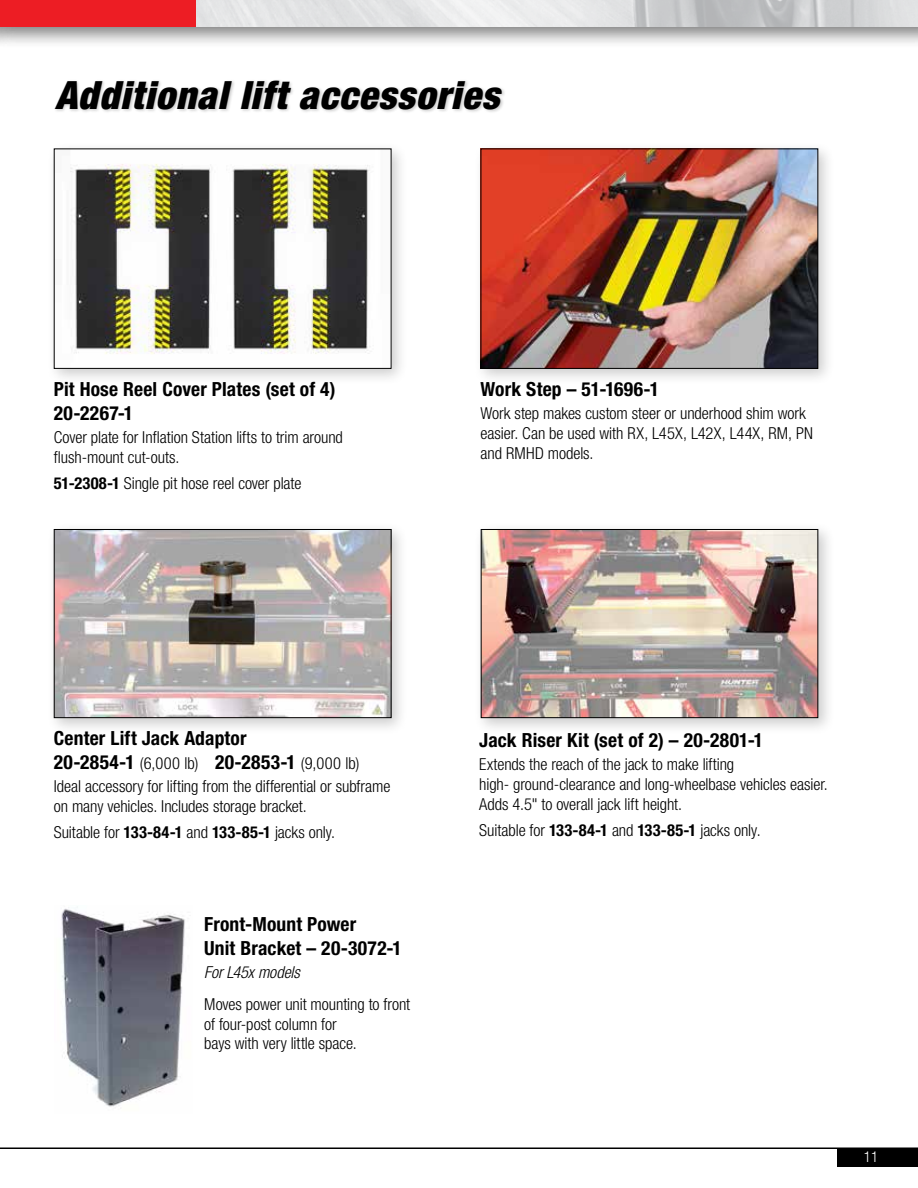
<style>
.page{position:relative;width:918px;height:1188px;background:#fff}
.page>*{position:absolute;margin:0;border:0;box-sizing:border-box;transform-origin:0 0}
.t1{font:italic 900 condensed 39px "Helvetica Neue LT Std";letter-spacing:.025em;color:#000}
.t2{font:700 condensed 19.5px/23.4px "Helvetica Neue LT Std";letter-spacing:.01em;color:#000}
.t3{font:300 condensed 16.5px/19.8px "Helvetica Neue LT Std";letter-spacing:-.005em;color:#000}
.t4{font:italic 300 condensed 16.5px "Helvetica Neue LT Std";letter-spacing:-.005em;color:#000}
.t5{font:300 condensed 15px "Helvetica Neue LT Std";color:#fff}
.s1{font-weight:700}
.s2{font-weight:300;font-size:16.5px}
</style>
<div class="page">
<div style="left:837px;top:1148px;width:81px;height:19px;background:#000"></div>
<hr style="left:0;top:1148px;width:918px;height:1px;background:#000">
<img style="left:61px;top:907px;width:124px;height:200px">
<div style="left:473px;top:141px;width:362px;height:244px;background:#000;opacity:.2"></div>
<img style="left:483px;top:150px;width:333px;height:217px">
<div style="left:481px;top:148px;width:337px;height:221px;border:1px solid #000"></div>
<div style="left:47px;top:141px;width:362px;height:244px;background:#000;opacity:.2"></div>
<img style="left:56px;top:150px;width:334px;height:217px">
<div style="left:54px;top:148px;width:338px;height:221px;border:1px solid #000"></div>
<div style="left:474px;top:522px;width:361px;height:213px;background:#000;opacity:.2"></div>
<img style="left:483px;top:531px;width:333px;height:185px">
<div style="left:481px;top:529px;width:337px;height:189px;border:1px solid #000"></div>
<div style="left:47px;top:522px;width:362px;height:213px;background:#000;opacity:.2"></div>
<img style="left:56px;top:531px;width:334px;height:185px">
<div style="left:54px;top:529px;width:338px;height:189px;border:1px solid #000"></div>
<div style="left:54px;top:79px;width:453px;height:35px;background:#000;opacity:.2"></div>
<div style="left:0;top:0;width:918px;height:49px;background:#000;opacity:.5"></div>
<img style="left:196px;top:0;width:722px;height:27px">
<div style="left:0;top:0;width:16px;height:49px;background:#000;opacity:.5"></div>
<div style="left:0;top:0;width:196px;height:27px;background:#ed1d24"></div>
<h1 class="t1" style="left:55px;top:71px;width:446px">Additional lift accessories</h1>
<p class="t2" style="left:54px;top:377px;width:283px">Pit Hose Reel Cover Plates (set of 4)<br>20-2267-1</p>
<p class="t3" style="left:54px;top:427px;width:291px">Cover plate for Inflation Station lifts to trim around flush-mount cut-outs.</p>
<p class="t3" style="left:54px;top:473px;width:249px"><span class="s1">51-2308-1</span> Single pit hose reel cover plate</p>
<p class="t2" style="left:481px;top:377px;width:180px">Work Step – 51-1696-1</p>
<p class="t3" style="left:481px;top:404px;width:334px">Work step makes custom steer or underhood shim work easier. Can be used with RX, L45X, L42X, L44X, RM, PN and RMHD models.</p>
<p class="t2" style="left:54px;top:727px;width:307px">Center Lift Jack Adaptor<br>20-2854-1 <span class="s2">(6,000 lb)</span> 20-2853-1 <span class="s2">(9,000 lb)</span></p>
<p class="t3" style="left:54px;top:776px;width:338px">Ideal accessory for lifting from the differential or subframe on many vehicles. Includes storage bracket.</p>
<p class="t3" style="left:54px;top:823px;width:283px">Suitable for <span class="s1">133-84-1</span> and <span class="s1">133-85-1</span> jacks only.</p>
<p class="t2" style="left:204px;top:913px;width:199px">Front-Mount Power<br>Unit Bracket – 20-3072-1</p>
<p class="t4" style="left:204px;top:963px;width:97px">For L45x models</p>
<p class="t3" style="left:204px;top:994px;width:208px">Moves power unit mounting to front of four-post column for<br>bays with very little space.</p>
<p class="t2" style="left:479px;top:728px;width:285px">Jack Riser Kit (set of 2) – 20-2801-1</p>
<p class="t3" style="left:479px;top:754px;width:350px">Extends the reach of the jack to make lifting<br>high- ground-clearance and long-wheelbase vehicles easier.<br>Adds 4.5" to overall jack lift height.</p>
<p class="t3" style="left:479px;top:820px;width:283px">Suitable for <span class="s1">133-84-1</span> and <span class="s1">133-85-1</span> jacks only.</p>
<p class="t5" style="left:864px;top:1148px;width:16px">11</p>
</div>
